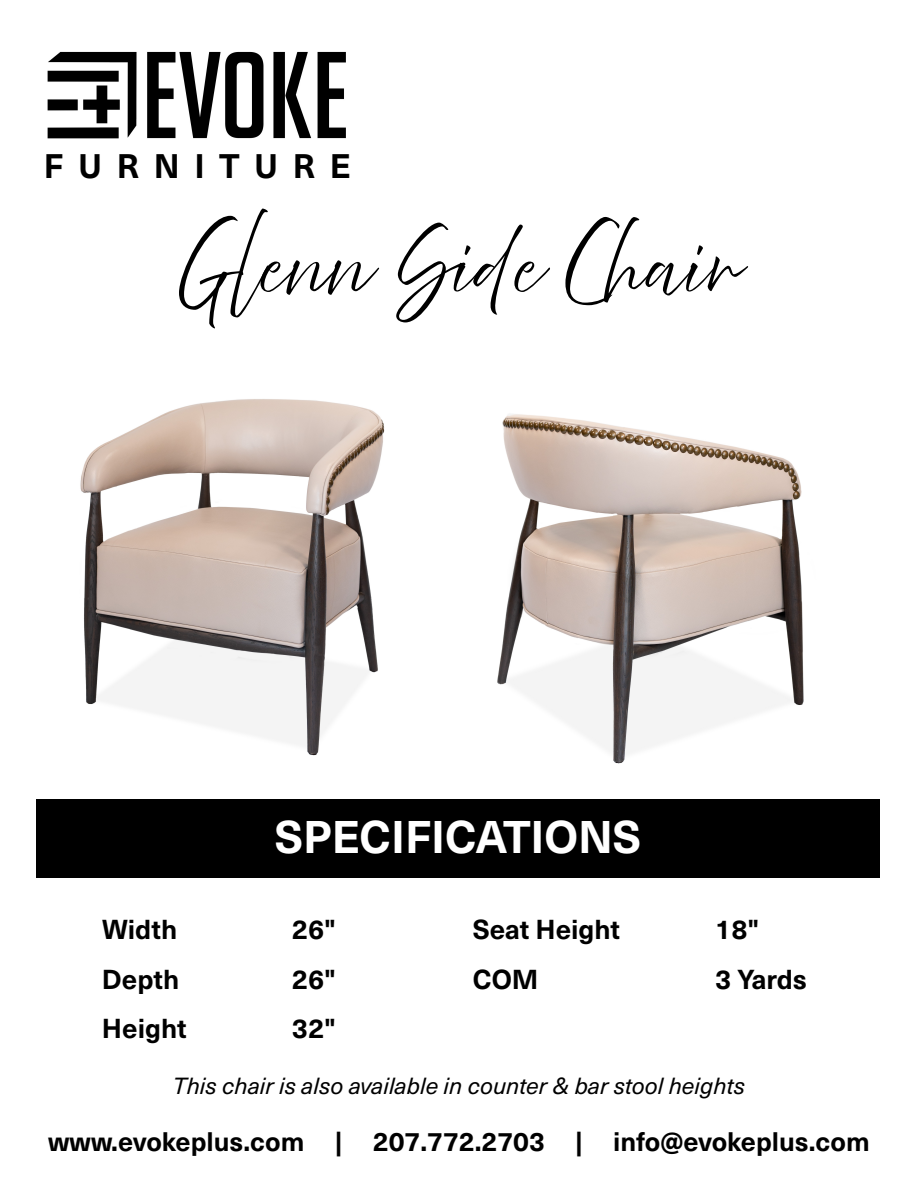
<style>
.page{position:relative;width:918px;height:1188px;background:#fff}
.page>*{position:absolute;margin:0;border:0;box-sizing:border-box;transform-origin:0 0}
.t1{font:63px "Abovethe Beyond Script";color:#000}
.t2{font:700 45px "Neue Haas Unica W1 G";color:#fff}
.t3{font:700 33.45px "Neue Haas Unica W1 G";letter-spacing:.44em;color:#000}
.t4{font:700 27px "Neue Haas Unica W1 G";color:#000}
.t5{font:700 26.4px "Neue Haas Unica W1 G";color:#000}
.t6{font:italic 22.95px "Neue Haas Unica W1 G";color:#000}
</style>
<div class="page">
<img style="left:47px;top:51px;width:299px;height:88px">
<div style="left:36px;top:799px;width:843px;height:79px;background:#000"></div>
<img style="left:497px;top:414px;width:307px;height:350px">
<img style="left:80px;top:399px;width:305px;height:357px">
<p class="t3" style="left:44px;top:141px;width:309px">FURNITURE</p>
<h1 class="t1" style="left:179px;top:228px;width:562px">Glenn Side Chair</h1>
<h2 class="t2" style="left:275px;top:803px;width:368px">SPECIFICATIONS</h2>
<p class="t4" style="left:102px;top:909px;width:77px">Width</p>
<p class="t4" style="left:292px;top:909px;width:46px">26"</p>
<p class="t4" style="left:473px;top:909px;width:149px">Seat Height</p>
<p class="t4" style="left:715px;top:909px;width:46px">18"</p>
<p class="t4" style="left:102px;top:958px;width:79px">Depth</p>
<p class="t4" style="left:292px;top:958px;width:46px">26"</p>
<p class="t4" style="left:473px;top:958px;width:67px">COM</p>
<p class="t4" style="left:715px;top:958px;width:93px">3 Yards</p>
<p class="t4" style="left:102px;top:1008px;width:86px">Height</p>
<p class="t4" style="left:292px;top:1008px;width:46px">32"</p>
<p class="t6" style="left:173px;top:1069px;width:574px">This chair is also available in counter &amp; bar stool heights</p>
<p class="t5" style="left:48px;top:1122px;width:823px">www.evokeplus.com | 207.772.2703 | info@evokeplus.com</p>
</div>
